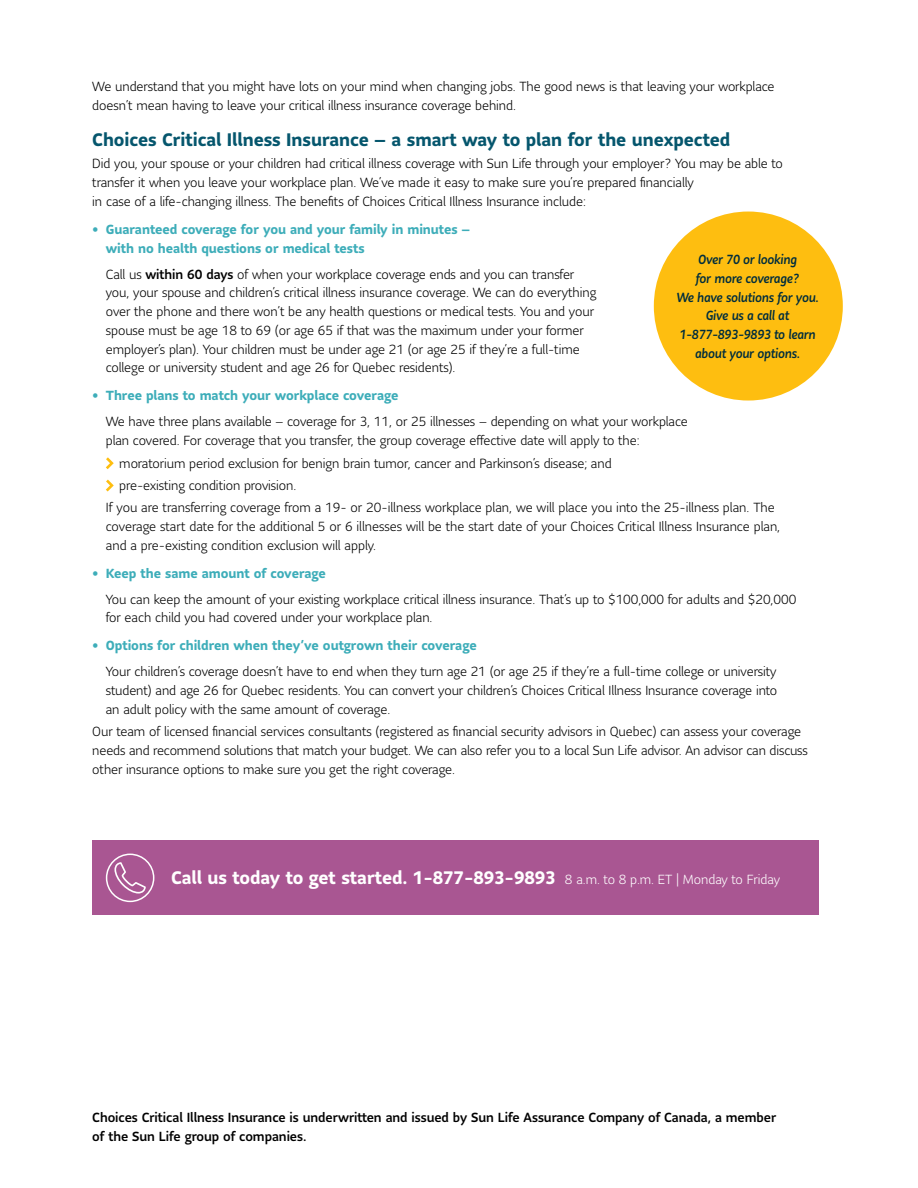
<style>
.page{position:relative;width:918px;height:1188px;background:#fff}
.page>*{position:absolute;margin:0;border:0;box-sizing:border-box;transform-origin:0 0}
.P_-_Body{font:700 18px "Sun Life Sans";letter-spacing:-.005em;color:#fff}
.H2_-_Subtitle{font:700 18px "Sun Life Sans";letter-spacing:-.005em;color:#05566d}
.P_-_Body-2{font:300 13.2px/18.8px "Sun Life Sans";letter-spacing:-.005em;color:#000}
.H3_-_Subhead_Teal{font:700 13.2px/19.2px "Sun Life Sans";letter-spacing:-.005em;color:#3dadb9}
.P_-_Dislaimer{font:500 13.2px/18.8px "Sun Life Sans";letter-spacing:-.005em;color:#000}
.P_-_Body-3{font:italic 500 13.2px/18.8px "Sun Life Sans";letter-spacing:-.015em;color:#002d3d;text-align:center;scale:.9 1}
.s1{font-weight:500}
.s2{font-weight:300;font-size:13.2px}
</style>
<div class="page">
<svg style="left:106px;top:457px;width:8px;height:12px"></svg>
<svg style="left:106px;top:480px;width:8px;height:12px"></svg>
<div style="left:654px;top:212px;width:189px;height:189px;background:#febe10;border-radius:50%"></div>
<div style="left:92px;top:840px;width:727px;height:74px;background:#a95692"></div>
<div style="left:106px;top:854px;width:48px;height:48px;border:2px solid #fff;border-radius:50%"></div>
<svg style="left:114px;top:862px;width:32px;height:32px"></svg>
<p class="P_-_Body-2" style="left:92px;top:77px;width:684px">We understand that you might have lots on your mind when changing jobs. The good news is that leaving your workplace doesn’t mean having to leave your critical illness insurance coverage behind.</p>
<h2 class="H2_-_Subtitle" style="left:92px;top:127px;width:639px">Choices Critical Illness Insurance – a smart way to plan for the unexpected</h2>
<p class="P_-_Body-2" style="left:92px;top:154px;width:692px">Did you, your spouse or your children had critical illness coverage with Sun Life through your employer? You may be able to transfer it when you leave your workplace plan. We’ve made it easy to make sure you’re prepared financially<br>in case of a life-changing illness. The benefits of Choices Critical Illness Insurance include:</p>
<h3 class="H3_-_Subhead_Teal" style="left:106px;top:219px;width:366px;text-indent:-14px">• Guaranteed coverage for you and your family in minutes – with no health questions or medical tests</h3>
<p class="P_-_Body-2" style="left:106px;top:264px;width:492px">Call us <span class="s1">within 60 days</span> of when your workplace coverage ends and you can transfer you, your spouse and children’s critical illness insurance coverage. We can do everything over the phone and there won’t be any health questions or medical tests. You and your spouse must be age 18 to 69 (or age 65 if that was the maximum under your former employer’s plan). Your children must be under age 21 (or age 25 if they’re a full-time college or university student and age 26 for Quebec residents).</p>
<h3 class="H3_-_Subhead_Teal" style="left:92px;top:386px;width:308px">• Three plans to match your workplace coverage</h3>
<p class="P_-_Body-2" style="left:106px;top:412px;width:584px;line-height:19.2px">We have three plans available – coverage for 3, 11, or 25 illnesses – depending on what your workplace plan covered. For coverage that you transfer, the group coverage effective date will apply to the:</p>
<p class="P_-_Body-2" style="left:119px;top:453px;width:494px">moratorium period exclusion for benign brain tumor, cancer and Parkinson’s disease; and</p>
<p class="P_-_Body-2" style="left:119px;top:476px;width:179px">pre-existing condition provision.</p>
<p class="P_-_Body-2" style="left:106px;top:498px;width:676px">If you are transferring coverage from a 19- or 20-illness workplace plan, we will place you into the 25-illness plan. The coverage start date for the additional 5 or 6 illnesses will be the start date of your Choices Critical Illness Insurance plan, and a pre-existing condition exclusion will apply.</p>
<h3 class="H3_-_Subhead_Teal" style="left:92px;top:564px;width:235px">• Keep the same amount of coverage</h3>
<p class="P_-_Body-2" style="left:106px;top:589px;width:692px">You can keep the amount of your existing workplace critical illness insurance. That’s up to $100,000 for adults and $20,000 for each child you had covered under your workplace plan.</p>
<h3 class="H3_-_Subhead_Teal" style="left:92px;top:636px;width:386px">• Options for children when they’ve outgrown their coverage</h3>
<p class="P_-_Body-2" style="left:106px;top:662px;width:673px;text-align:justify">Your children’s coverage doesn’t have to end when they turn age 21 (or age 25 if they’re a full-time college or university student) and age 26 for Quebec residents. You can convert your children’s Choices Critical Illness Insurance coverage into an adult policy with the same amount of coverage.</p>
<p class="P_-_Body-2" style="left:92px;top:722px;width:717px">Our team of licensed financial services consultants (registered as financial security advisors in Quebec) can assess your coverage needs and recommend solutions that match your budget. We can also refer you to a local Sun Life advisor. An advisor can discuss other insurance options to make sure you get the right coverage.</p>
<p class="P_-_Body-3" style="left:676px;top:250px;width:160px">Over 70 or looking<br>for more coverage?<br>We have solutions for you.<br>Give us a call at<br>1-877-893-9893 to learn about your options.</p>
<p class="P_-_Body" style="left:171px;top:866px;width:610px">Call us today to get started. 1-877-893-9893 <span class="s2">8 a.m. to 8 p.m. ET | Monday to Friday</span></p>
<p class="P_-_Dislaimer" style="left:92px;top:1108px;width:685px">Choices Critical Illness Insurance is underwritten and issued by Sun Life Assurance Company of Canada, a member of the Sun Life group of companies.</p>
</div>
